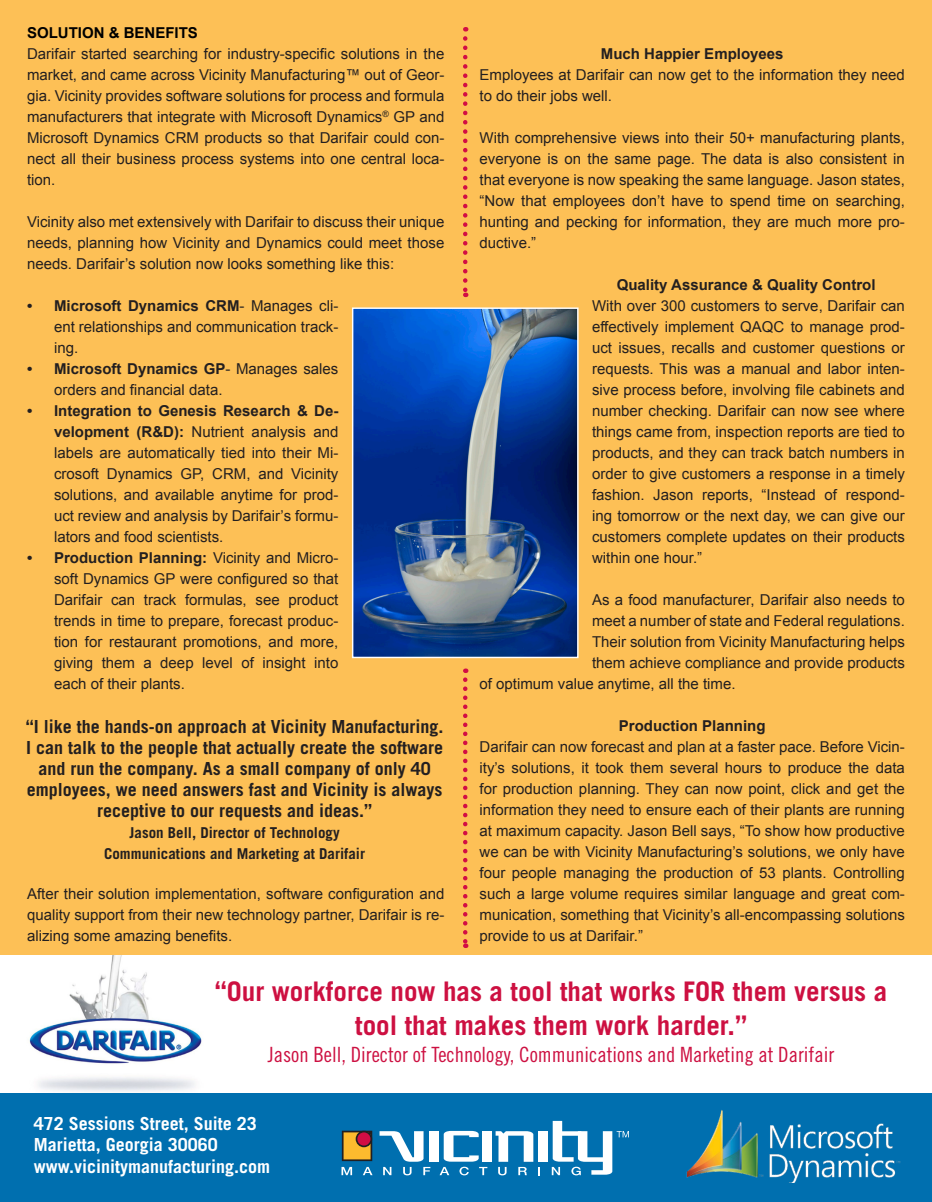
<style>
.page{position:relative;width:932px;height:1202px;background:#fff}
.page>*{position:absolute;margin:0;border:0;box-sizing:border-box;transform-origin:0 0}
.t1{font:700 27px/34.5px "Trade Gothic";color:#cd1041;text-align:center}
.t2{font:21px "Trade Gothic Cond Eighteen";color:#cd1041}
.t3{font:700 18px/21px "Trade Gothic";color:#231f20;text-align:center}
.t4{font:700 18px "Trade Gothic";color:#fff}
.t5{font:15px/21px "Arial";color:#231f20;text-align:justify}
.t6{font:700 15px "Arial";color:#231f20}
.t7{font:700 15px "Trade Gothic";color:#231f20}
.t8{font:700 15px "Arial";color:#000}
.s1{font-weight:700}
</style>
<div class="page">
<img style="left:10px;top:954px;width:209px;height:138px">
<div style="left:0;top:0;width:932px;height:954px;background:#fdc056"></div>
<div style="left:0;top:1093px;width:932px;height:109px;background:#006faf"></div>
<img style="left:686px;top:1110px;width:215px;height:72px">
<svg style="left:463px;top:38px;width:4px;height:259px"></svg>
<svg style="left:463px;top:679px;width:4px;height:269px"></svg>
<div style="left:429px;top:1130px;width:9px;height:31px;background:#fff"></div>
<div style="left:482px;top:1130px;width:10px;height:31px;background:#fff"></div>
<div style="left:538px;top:1130px;width:9px;height:31px;background:#fff"></div>
<svg style="left:379px;top:1131px;width:51px;height:44px"></svg>
<svg style="left:439px;top:1130px;width:48px;height:45px"></svg>
<svg style="left:495px;top:1131px;width:45px;height:44px"></svg>
<svg style="left:341px;top:1130px;width:31px;height:45px"></svg>
<svg style="left:551px;top:1120px;width:78px;height:55px"></svg>
<img style="left:354px;top:309px;width:222px;height:347px">
<div style="left:352px;top:307px;width:226px;height:351px;border:1px solid #fff"></div>
<p class="t8" style="left:27px;top:23px;width:172px">SOLUTION &amp; BENEFITS</p>
<p class="t5" style="left:27px;top:43px;width:419px">Darifair started searching for industry-specific solutions in the market, and came across Vicinity Manufacturing™ out of Geor&shy;gia. Vicinity provides software solutions for process and formula manufacturers that integrate with Microsoft Dynamics<sup>®</sup> GP and Microsoft Dynamics CRM products so that Darifair could con&shy;nect all their business process systems into one central loca&shy;tion.</p>
<p class="t5" style="left:27px;top:211px;width:419px">Vicinity also met extensively with Darifair to discuss their unique needs, planning how Vicinity and Dynamics could meet those needs. Darifair’s solution now looks something like this:</p>
<p class="t5" style="left:54px;top:295px;width:286px;text-indent:-27px"><span class="s1">• Microsoft Dynamics CRM</span>- Manages cli&shy;ent relationships and communication track&shy;ing.</p>
<p class="t5" style="left:54px;top:358px;width:286px;text-indent:-27px"><span class="s1">• Microsoft Dynamics GP</span>- Manages sales orders and financial data.</p>
<p class="t5" style="left:54px;top:400px;width:286px;text-indent:-27px"><span class="s1">• Integration to Genesis Research &amp; De&shy;velopment (R&amp;D):</span> Nutrient analysis and labels are automatically tied into their Mi&shy;crosoft Dynamics GP, CRM, and Vicinity solutions, and available anytime for prod&shy;uct review and analysis by Darifair’s formu&shy;lators and food scientists.</p>
<p class="t5" style="left:54px;top:547px;width:286px;text-indent:-27px"><span class="s1">• Production Planning:</span> Vicinity and Micro&shy;soft Dynamics GP were configured so that Darifair can track formulas, see product trends in time to prepare, forecast produc&shy;tion for restaurant promotions, and more, giving them a deep level of insight into each of their plants.</p>
<p class="t3" style="left:26px;top:716px;width:419px">“I like the hands-on approach at Vicinity Manufacturing.<br>I can talk to the people that actually create the software and run the company. As a small company of only 40 employees, we need answers fast and Vicinity is always receptive to our requests and ideas.”</p>
<p class="t7" style="left:130px;top:823px;width:212px">Jason Bell, Director of Technology</p>
<p class="t7" style="left:104px;top:844px;width:262px">Communications and Marketing at Darifair</p>
<p class="t5" style="left:27px;top:883px;width:419px">After their solution implementation, software configuration and quality support from their new technology partner, Darifair is re&shy;alizing some amazing benefits.</p>
<p class="t6" style="left:601px;top:44px;width:184px">Much Happier Employees</p>
<p class="t5" style="left:479px;top:64px;width:427px">Employees at Darifair can now get to the information they need to do their jobs well.</p>
<p class="t5" style="left:479px;top:127px;width:427px">With comprehensive views into their 50+ manufacturing plants, everyone is on the same page. The data is also consistent in that everyone is now speaking the same language. Jason states, “Now that employees don’t have to spend time on searching, hunting and pecking for information, they are much more pro&shy;ductive.”</p>
<p class="t6" style="left:616px;top:275px;width:260px">Quality Assurance &amp; Quality Control</p>
<p class="t5" style="left:592px;top:295px;width:314px">With over 300 customers to serve, Darifair can effectively implement QAQC to manage prod&shy;uct issues, recalls and customer questions or requests. This was a manual and labor inten&shy;sive process before, involving file cabinets and number checking. Darifair can now see where things came from, inspection reports are tied to products, and they can track batch numbers in order to give customers a response in a timely fashion. Jason reports, “Instead of respond&shy;ing tomorrow or the next day, we can give our customers complete updates on their products within one hour.”</p>
<p class="t5" style="left:592px;top:589px;width:314px">As a food manufacturer, Darifair also needs to</p>
<p class="t5" style="left:592px;top:610px;width:314px">meet a number of state and Federal regulations.</p>
<p class="t5" style="left:592px;top:631px;width:314px">Their solution from Vicinity Manufacturing helps</p>
<p class="t5" style="left:592px;top:652px;width:314px">them achieve compliance and provide products</p>
<p class="t5" style="left:479px;top:673px;width:257px">of optimum value anytime, all the time.</p>
<p class="t6" style="left:619px;top:716px;width:148px">Production Planning</p>
<p class="t5" style="left:479px;top:736px;width:427px">Darifair can now forecast and plan at a faster pace. Before Vicin&shy;ity’s solutions, it took them several hours to produce the data for production planning. They can now point, click and get the information they need to ensure each of their plants are running at maximum capacity. Jason Bell says, “To show how productive we can be with Vicinity Manufacturing’s solutions, we only have four people managing the production of 53 plants. Controlling such a large volume requires similar language and great com&shy;munication, something that Vicinity’s all-encompassing solutions provide to us at Darifair.”</p>
<p class="t1" style="left:215px;top:973px;width:674px">“Our workforce now has a tool that works FOR them versus a tool that makes them work harder.”</p>
<p class="t2" style="left:268px;top:1042px;width:568px">Jason Bell, Director of Technology, Communications and Marketing at Darifair</p>
<p class="t4" style="left:34px;top:1112px;width:225px">472 Sessions Street, Suite 23</p>
<p class="t4" style="left:34px;top:1133px;width:186px">Marietta, Georgia 30060</p>
<p class="t4" style="left:34px;top:1155px;width:238px">www.vicinitymanufacturing.com</p>
</div>
